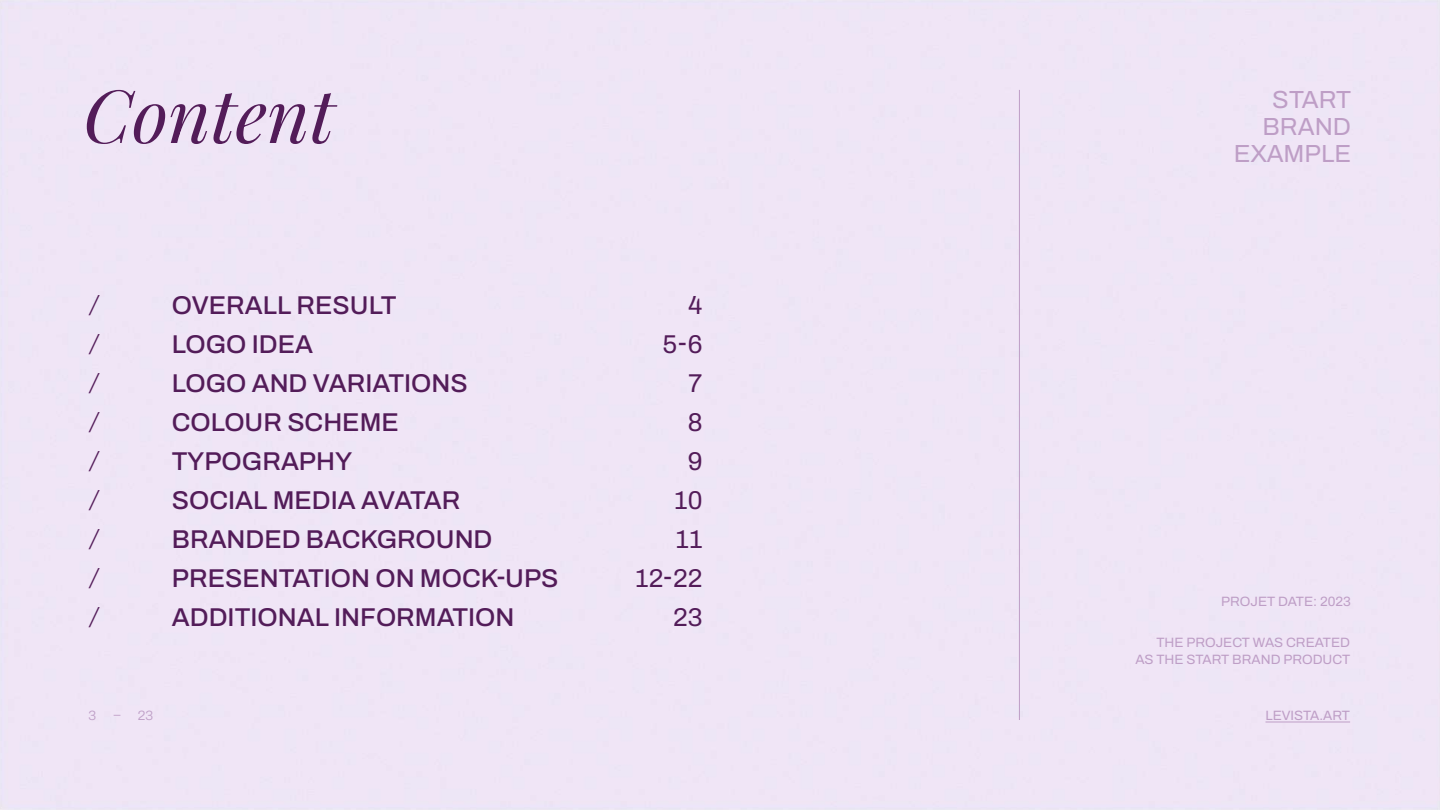
<style>
.page{position:relative;width:1440px;height:810px;background:#fff}
.page>*{position:absolute;margin:0;border:0;box-sizing:border-box;transform-origin:0 0}
.t1{font:italic 73.5px "Playfair Display";color:#531c59}
.t2{font:600 25.8px/39px "Archivo";color:#531c59;text-align:right}
.t3{font:italic 600 25.8px "Archivo";color:#531c59}
.t4{font:600 24.75px/27px "Archivo";color:#be9ec6;text-align:right}
.t5{font:600 13.5px/16.5px "Archivo";color:#be9ec6;text-align:right}
.t6{font:10.35px "Arial";color:#be9ec6;scale:.82 1}
</style>
<div class="page">
<hr style="left:1265px;top:722px;width:85px;height:1px;background:#be9ec6">
<hr style="left:1019px;top:90px;width:1px;height:630px;background:#be9ec6">
<h1 class="t1" style="left:83px;top:58px;width:253px">Content</h1>
<p class="t3" style="left:90px;top:285px;width:9px">/</p>
<p class="t2" style="left:172px;top:285px;width:226px">OVERALL RESULT</p>
<p class="t3" style="left:90px;top:324px;width:9px">/</p>
<p class="t2" style="left:172px;top:324px;width:143px">LOGO IDEA</p>
<p class="t3" style="left:90px;top:363px;width:9px">/</p>
<p class="t2" style="left:172px;top:363px;width:297px">LOGO AND VARIATIONS</p>
<p class="t3" style="left:90px;top:402px;width:9px">/</p>
<p class="t2" style="left:172px;top:402px;width:228px">COLOUR SCHEME</p>
<p class="t3" style="left:90px;top:441px;width:9px">/</p>
<p class="t2" style="left:172px;top:441px;width:182px">TYPOGRAPHY</p>
<p class="t3" style="left:90px;top:480px;width:9px">/</p>
<p class="t2" style="left:172px;top:480px;width:290px">SOCIAL MEDIA AVATAR</p>
<p class="t3" style="left:90px;top:519px;width:9px">/</p>
<p class="t2" style="left:172px;top:519px;width:322px">BRANDED BACKGROUND</p>
<p class="t3" style="left:90px;top:558px;width:9px">/</p>
<p class="t2" style="left:172px;top:558px;width:388px">PRESENTATION ON MOCK-UPS</p>
<p class="t3" style="left:90px;top:597px;width:9px">/</p>
<p class="t2" style="left:172px;top:597px;width:344px">ADDITIONAL INFORMATION</p>
<p class="t2" style="left:635px;top:285px;width:69px">4<br>5-6<br>7<br>8<br>9<br>10<br>11<br>12-22<br>23</p>
<p class="t4" style="left:1234px;top:86px;width:119px">START<br>BRAND<br>EXAMPLE</p>
<p class="t5" style="left:1221px;top:593px;width:131px">PROJET DATE: 2023</p>
<p class="t5" style="left:1135px;top:635px;width:216px">THE PROJECT WAS CREATED<br>AS THE START BRAND PRODUCT</p>
<p class="t5" style="left:89px;top:707px;width:9px">3</p>
<p class="t5" style="left:114px;top:707px;width:41px">– 23</p>
<p class="t6" style="left:1265px;top:709px;width:105px">https://www.levista.art/</p>
<p class="t5" style="left:1265px;top:707px;width:86px">LEVISTA.ART</p>
</div>
